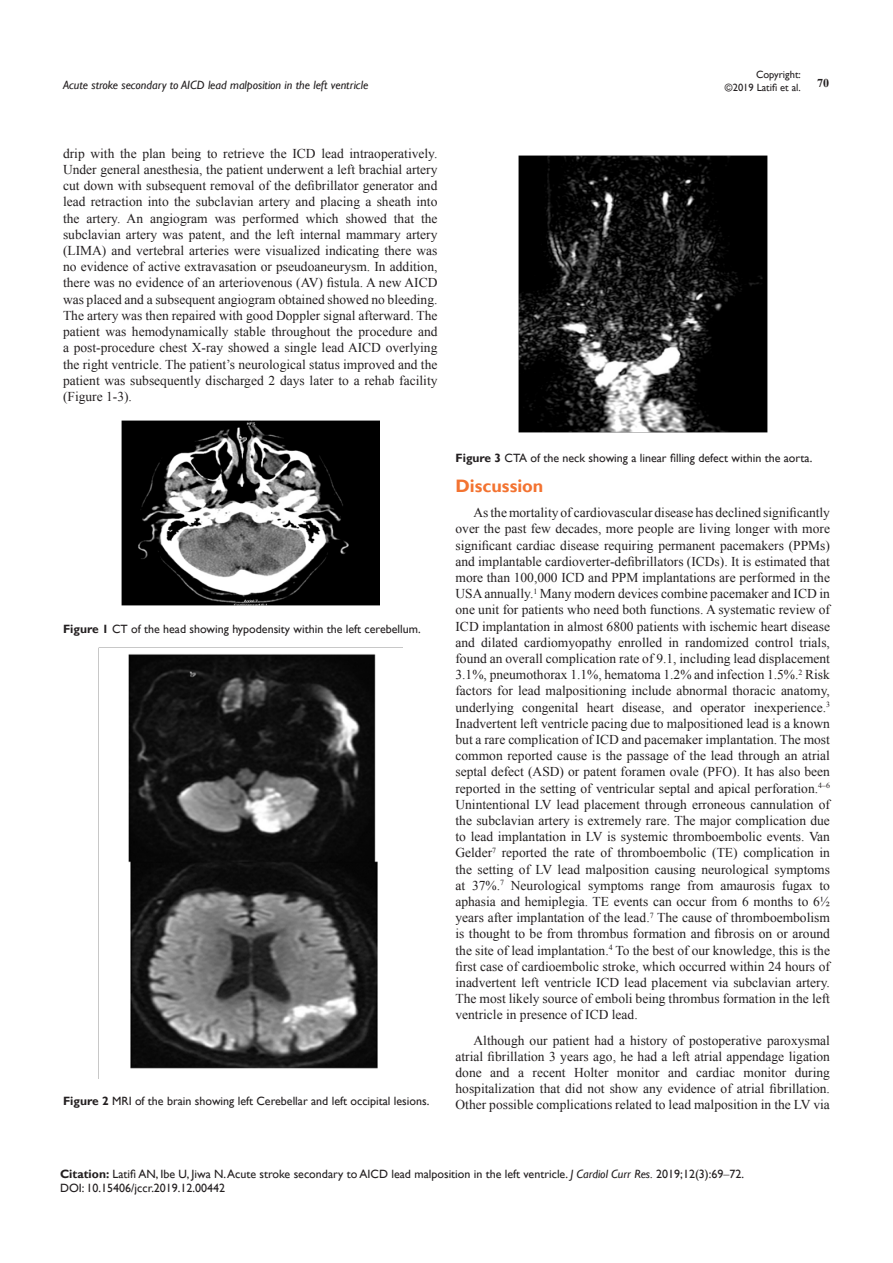
<style>
.page{position:relative;width:893px;height:1263px;background:#fff}
.page>*{position:absolute;margin:0;border:0;box-sizing:border-box;transform-origin:0 0}
.List_Paragraph{font:700 18px "Gill Sans";color:#f37331}
.t1{font:13.5px/16.2px "Times New Roman";color:#231f20;text-align:justify}
.Citation{font:12px "Gill Sans";color:#231f20}
.t2{font:italic 12px "Gill Sans";color:#231f20}
.t3{font:700 12px "Times New Roman";color:#231f20}
.t4{font:10.5px/12.6px "Gill Sans";color:#231f20;text-align:right}
.s1{font-weight:700}
.s2{font-style:italic}
.s3{font-family:"Times New Roman"}
</style>
<div class="page">
<img style="left:121px;top:421px;width:259px;height:185px">
<img style="left:128px;top:654px;width:250px;height:415px">
<img style="left:519px;top:155px;width:248px;height:278px">
<p class="t4" style="left:725px;top:69px;width:77px">Copyright: ©2019 Latifi et al.</p>
<p class="t2" style="left:63px;top:78px;width:307px">Acute stroke secondary to AICD lead malposition in the left ventricle</p>
<p class="t3" style="left:817px;top:75px;width:13px">70</p>
<p class="t1" style="left:63px;top:145px;width:376px">drip with the plan being to retrieve the ICD lead intraoperatively.<br>Under general anesthesia, the patient underwent a left brachial artery cut down with subsequent removal of the defibrillator generator and lead retraction into the subclavian artery and placing a sheath into the artery. An angiogram was performed which showed that the subclavian artery was patent, and the left internal mammary artery (LIMA) and vertebral arteries were visualized indicating there was no evidence of active extravasation or pseudoaneurysm. In addition, there was no evidence of an arteriovenous (AV) fistula. A new AICD was placed and a subsequent angiogram obtained showed no bleeding.<br>The artery was then repaired with good Doppler signal afterward. The patient was hemodynamically stable throughout the procedure and a post-procedure chest X-ray showed a single lead AICD overlying the right ventricle. The patient’s neurological status improved and the patient was subsequently discharged 2 days later to a rehab facility (Figure 1-3).</p>
<p class="Citation" style="left:63px;top:622px;width:359px"><span class="s1">Figure 1</span> CT of the head showing hypodensity within the left cerebellum.</p>
<p class="Citation" style="left:63px;top:1093px;width:368px"><span class="s1">Figure 2</span> MRI of the brain showing left Cerebellar and left occipital lesions.</p>
<p class="Citation" style="left:455px;top:451px;width:358px"><span class="s1">Figure 3</span> CTA of the neck showing a linear filling defect within the aorta.</p>
<p class="List_Paragraph" style="left:455px;top:475px;width:89px">Discussion</p>
<p class="t1" style="left:455px;top:504px;width:376px;text-indent:18px">As the mortality of cardiovascular disease has declined significantly over the past few decades, more people are living longer with more significant cardiac disease requiring permanent pacemakers (PPMs) and implantable cardioverter-defibrillators (ICDs). It is estimated that more than 100,000 ICD and PPM implantations are performed in the USA annually.<sup>1</sup> Many modern devices combine pacemaker and ICD in one unit for patients who need both functions. A systematic review of ICD implantation in almost 6800 patients with ischemic heart disease and dilated cardiomyopathy enrolled in randomized control trials, found an overall complication rate of 9.1, including lead displacement 3.1%, pneumothorax 1.1%, hematoma 1.2% and infection 1.5%.<sup>2</sup> Risk factors for lead malpositioning include abnormal thoracic anatomy, underlying congenital heart disease, and operator inexperience.<sup>3<br></sup>Inadvertent left ventricle pacing due to malpositioned lead is a known but a rare complication of ICD and pacemaker implantation. The most common reported cause is the passage of the lead through an atrial septal defect (ASD) or patent foramen ovale (PFO). It has also been reported in the setting of ventricular septal and apical perforation.<sup>4–6<br></sup>Unintentional LV lead placement through erroneous cannulation of the subclavian artery is extremely rare. The major complication due to lead implantation in LV is systemic thromboembolic events. Van Gelder<sup>7</sup> reported the rate of thromboembolic (TE) complication in the setting of LV lead malposition causing neurological symptoms at 37%.<sup>7</sup> Neurological symptoms range from amaurosis fugax to aphasia and hemiplegia. TE events can occur from 6 months to 6½ years after implantation of the lead.<sup>7</sup> The cause of thromboembolism is thought to be from thrombus formation and fibrosis on or around the site of lead implantation.<sup>4</sup> To the best of our knowledge, this is the first case of cardioembolic stroke, which occurred within 24 hours of inadvertent left ventricle ICD lead placement via subclavian artery.<br>The most likely source of emboli being thrombus formation in the left ventricle in presence of ICD lead.</p>
<p class="t1" style="left:455px;top:1032px;width:376px;text-indent:18px">Although our patient had a history of postoperative paroxysmal atrial fibrillation 3 years ago, he had a left atrial appendage ligation done and a recent Holter monitor and cardiac monitor during hospitalization that did not show any evidence of atrial fibrillation.<br>Other possible complications related to lead malposition in the LV via</p>
<p class="Citation" style="left:60px;top:1167px;width:686px"><span class="s1">Citation:</span> Latifi AN, Ibe U, Jiwa N. Acute stroke secondary to AICD lead malposition in the left ventricle. <span class="s2">J Cardiol Curr Res.</span> 2019;12(3):69<span class="s3">‒</span>72.</p>
<p class="Citation" style="left:60px;top:1181px;width:167px">DOI: 10.15406/jccr.2019.12.00442</p>
</div>
